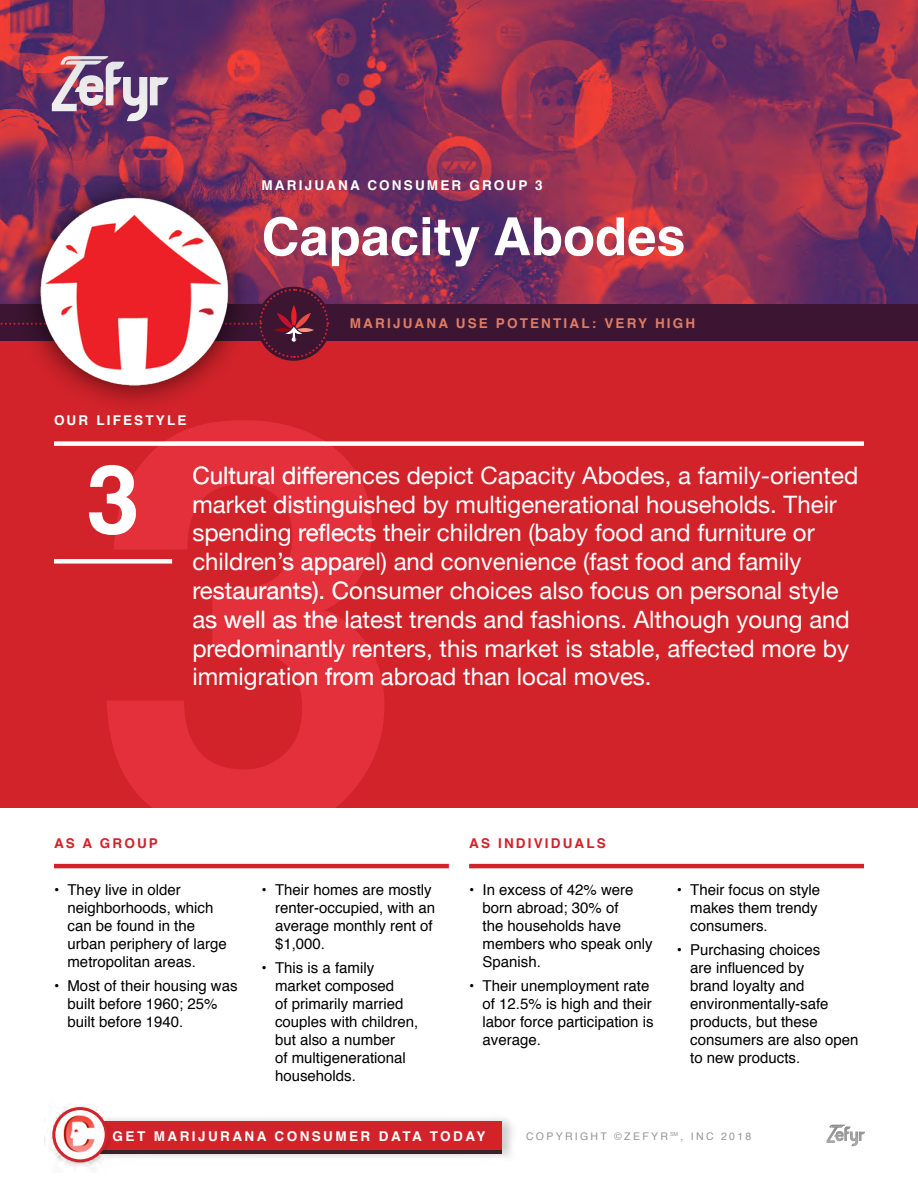
<style>
.page{position:relative;width:918px;height:1188px;background:#fff}
.page>*{position:absolute;margin:0;border:0;box-sizing:border-box;transform-origin:0 0}
.t1{font:700 567.3px "Helvetica";color:#fff}
.t2{font:700 96px "Helvetica";color:#fff}
.t3{font:700 52.5px "Helvetica";color:#fff}
.t4{font:24px/28.8px "Helvetica Neue";color:#fff}
.t5{font:15px/18px "Helvetica";color:#000}
.t6{font:700 13.5px "Helvetica";letter-spacing:.16em;color:#fff}
.t7{font:700 13.5px "Helvetica";letter-spacing:.16em;color:#e07c63}
.t8{font:700 13.5px "Helvetica";letter-spacing:.18em;color:#fff}
.t9{font:700 13.5px "Helvetica";letter-spacing:.16em;color:#d2232a}
.t10{font:10.5px "Helvetica";letter-spacing:.22em;color:#939598}
</style>
<div class="page">
<img style="left:0;top:0;width:918px;height:305px">
<svg style="left:52px;top:56px;width:116px;height:65px;background:#967293"></svg>
<div style="left:0;top:341px;width:918px;height:467px;background:#d2232a"></div>
<div style="left:54px;top:441px;width:810px;height:5px;background:#fff"></div>
<div style="left:54px;top:559px;width:118px;height:5px;background:#fff"></div>
<hr style="left:54px;top:864px;width:395px;height:4px;background:#d2232a">
<hr style="left:469px;top:864px;width:395px;height:4px;background:#d2232a">
<div style="left:0;top:305px;width:918px;height:36px;background:#3b1531"></div>
<div style="left:12px;top:169px;width:245px;height:245px;background:#000;opacity:.75"></div>
<img style="left:28px;top:185px;width:213px;height:213px;border-radius:107px">
<svg style="left:0;top:288px;width:330px;height:71px"></svg>
<div style="left:94px;top:1113px;width:424px;height:49px;background:#000;opacity:.2"></div>
<div style="left:96px;top:1125px;width:406px;height:29px;background:#39232a"></div>
<div style="left:96px;top:1121px;width:406px;height:29px;background:#d2232a"></div>
<img style="left:50px;top:1104px;width:65px;height:63px">
<div style="left:52px;top:1107px;width:56px;height:55px;border:3px solid #d2232a;border-radius:50%"></div>
<svg style="left:827px;top:1125px;width:38px;height:21px"></svg>
<p class="t6" style="left:262px;top:175px;width:283px">MARIJUANA CONSUMER GROUP 3</p>
<h3 class="t3" style="left:262px;top:194px;width:426px">Capacity Abodes</h3>
<p class="t7" style="left:350px;top:312px;width:347px">MARIJUANA USE POTENTIAL: VERY HIGH</p>
<p class="t6" style="left:54px;top:409px;width:134px">OUR LIFESTYLE</p>
<h2 class="t2" style="left:86px;top:422px;width:55px">3</h2>
<h1 class="t1" style="left:92px;top:166px;width:317px">3</h1>
<p class="t4" style="left:192px;top:462px;width:667px">Cultural differences depict Capacity Abodes, a family-oriented market distinguished by multigenerational households. Their spending reflects their children (baby food and furniture or children’s apparel) and convenience (fast food and family restaurants). Consumer choices also focus on personal style as well as the latest trends and fashions. Although young and predominantly renters, this market is stable, affected more by immigration from abroad than local moves.</p>
<p class="t9" style="left:54px;top:833px;width:105px">AS A GROUP</p>
<p class="t9" style="left:469px;top:833px;width:138px">AS INDIVIDUALS</p>
<p class="t5" style="left:68px;top:881px;width:161px;text-indent:-14px">• They live in older neighborhoods, which can be found in the urban periphery of large metropolitan areas.</p>
<p class="t5" style="left:68px;top:978px;width:172px;text-indent:-14px">• Most of their housing was built before 1960; 25% built before 1940.</p>
<p class="t5" style="left:483px;top:881px;width:172px;text-indent:-14px">• In excess of 42% were born abroad; 30% of<br>the households have members who speak only<br>Spanish.</p>
<p class="t5" style="left:483px;top:978px;width:172px;text-indent:-14px">• Their unemployment rate of 12.5% is high and their labor force participation is average.</p>
<p class="t5" style="left:275px;top:881px;width:162px;text-indent:-14px">• Their homes are mostly renter-occupied, with an average monthly rent of $1,000.</p>
<p class="t5" style="left:275px;top:960px;width:145px;text-indent:-14px">• This is a family market composed<br>of primarily married couples with children, but also a number<br>of multigenerational households.</p>
<p class="t5" style="left:690px;top:881px;width:132px;text-indent:-14px">• Their focus on style makes them trendy consumers.</p>
<p class="t5" style="left:690px;top:942px;width:170px;text-indent:-14px">• Purchasing choices<br>are influenced by<br>brand loyalty and environmentally-safe products, but these consumers are also open to new products.</p>
<p class="t8" style="left:113px;top:1125px;width:374px">GET MARIJURANA CONSUMER DATA TODAY</p>
<p class="t10" style="left:526px;top:1129px;width:227px">COPYRIGHT ©ZEFYR℠, INC 2018</p>
</div>
